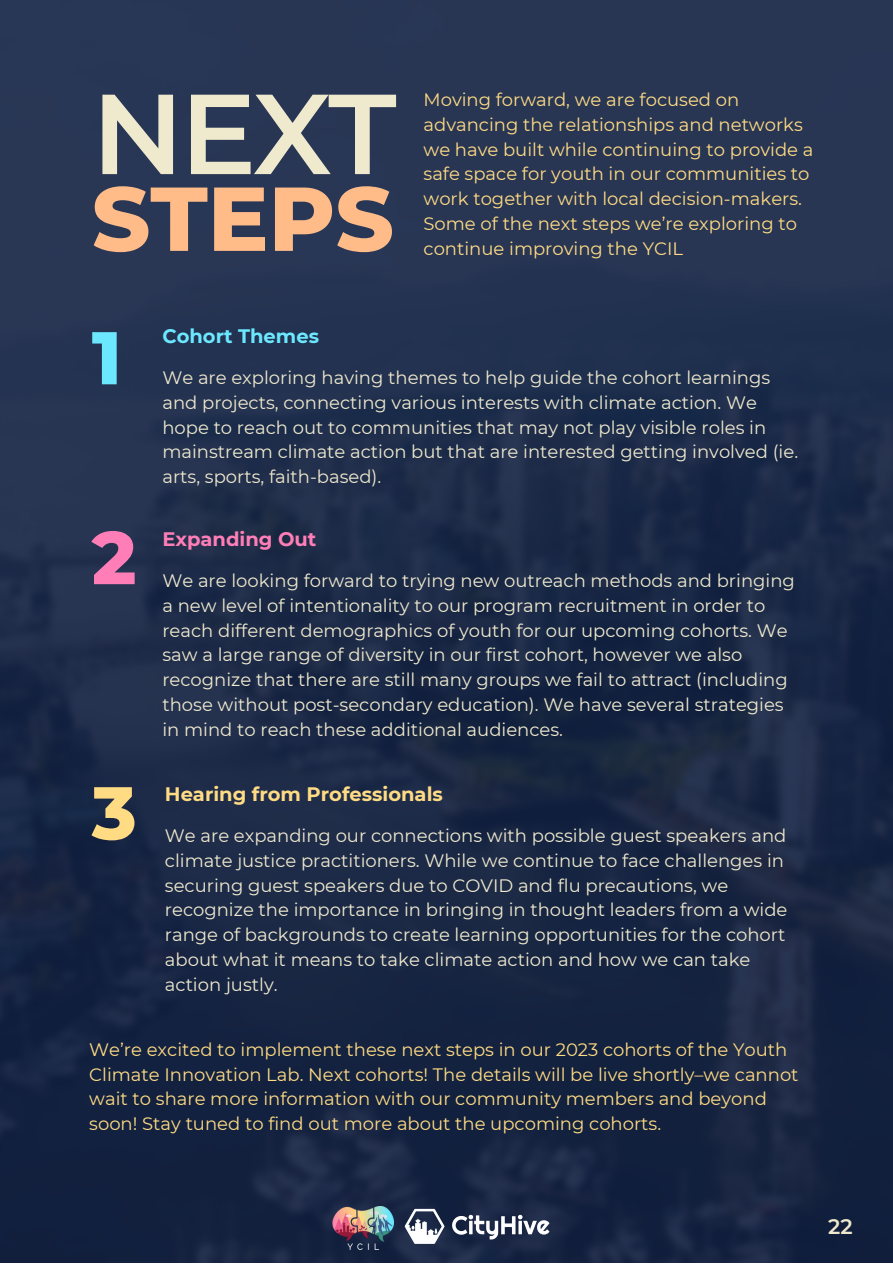
<style>
.page{position:relative;width:893px;height:1264px;background:#fff}
.page>*{position:absolute;margin:0;border:0;box-sizing:border-box;transform-origin:0 0}
.t1{font:600 113.4px "Montserrat";color:#efe9ce}
.t2{font:800 90.45px "Montserrat";color:#fb8}
.t3{font:800 74.55px "Montserrat";color:#ff7eb7}
.t4{font:800 74.55px "Montserrat";color:#ffdb84}
.t5{font:800 74.55px "Montserrat";color:#6ce8fe}
.t6{font:600 21px "Montserrat";color:#efe9ce}
.t7{font:700 19.5px "Montserrat";color:#ffdb84}
.t8{font:700 19.5px "Montserrat";color:#ff7eb7}
.t9{font:700 19.5px "Montserrat";color:#6ce8fe}
.t10{font:18px/24.8px "Montserrat";color:#efe9ce}
.t11{font:18px/24.8px "Montserrat";color:#ffdb84}
</style>
<div class="page">
<div style="left:0;top:0;width:892px;height:1262px;background:linear-gradient(to right,#1f2d4b,#1c2a47)"></div>
<img style="left:394px;top:1200px;width:165px;height:53px">
<img style="left:333px;top:1206px;width:60px;height:43px">
<h1 class="t1" style="left:92px;top:64px;width:306px">NEXT</h1>
<h2 class="t2" style="left:92px;top:163px;width:303px">STEPS</h2>
<p class="t11" style="left:423px;top:87px;width:391px">Moving forward, we are focused on advancing the relationships and networks we have built while continuing to provide a safe space for youth in our communities to work together with local decision-makers.<br>Some of the next steps we’re exploring to continue improving the YCIL</p>
<h3 class="t5" style="left:92px;top:312px;width:32px">1</h3>
<p class="t9" style="left:162px;top:324px;width:158px">Cohort Themes</p>
<p class="t10" style="left:162px;top:365px;width:637px">We are exploring having themes to help guide the cohort learnings and projects, connecting various interests with climate action. We hope to reach out to communities that may not play visible roles in mainstream climate action but that are interested getting involved (ie. arts, sports, faith-based).</p>
<h3 class="t3" style="left:92px;top:512px;width:46px">2</h3>
<p class="t8" style="left:162px;top:527px;width:155px">Expanding Out</p>
<p class="t10" style="left:162px;top:568px;width:634px">We are looking forward to trying new outreach methods and bringing a new level of intentionality to our program recruitment in order to reach different demographics of youth for our upcoming cohorts. We saw a large range of diversity in our first cohort, however we also recognize that there are still many groups we fail to attract (including those without post-secondary education). We have several strategies in mind to reach these additional audiences.</p>
<h3 class="t4" style="left:92px;top:767px;width:46px">3</h3>
<p class="t7" style="left:165px;top:782px;width:279px">Hearing from Professionals</p>
<p class="t10" style="left:165px;top:823px;width:624px">We are expanding our connections with possible guest speakers and climate justice practitioners. While we continue to face challenges in securing guest speakers due to COVID and flu precautions, we recognize the importance in bringing in thought leaders from a wide range of backgrounds to create learning opportunities for the cohort about what it means to take climate action and how we can take action justly.</p>
<p class="t11" style="left:89px;top:1037px;width:710px">We’re excited to implement these next steps in our 2023 cohorts of the Youth Climate Innovation Lab. Next cohorts! The details will be live shortly–we cannot wait to share more information with our community members and beyond soon! Stay tuned to find out more about the upcoming cohorts.</p>
<p class="t6" style="left:828px;top:1213px;width:26px">22</p>
</div>
